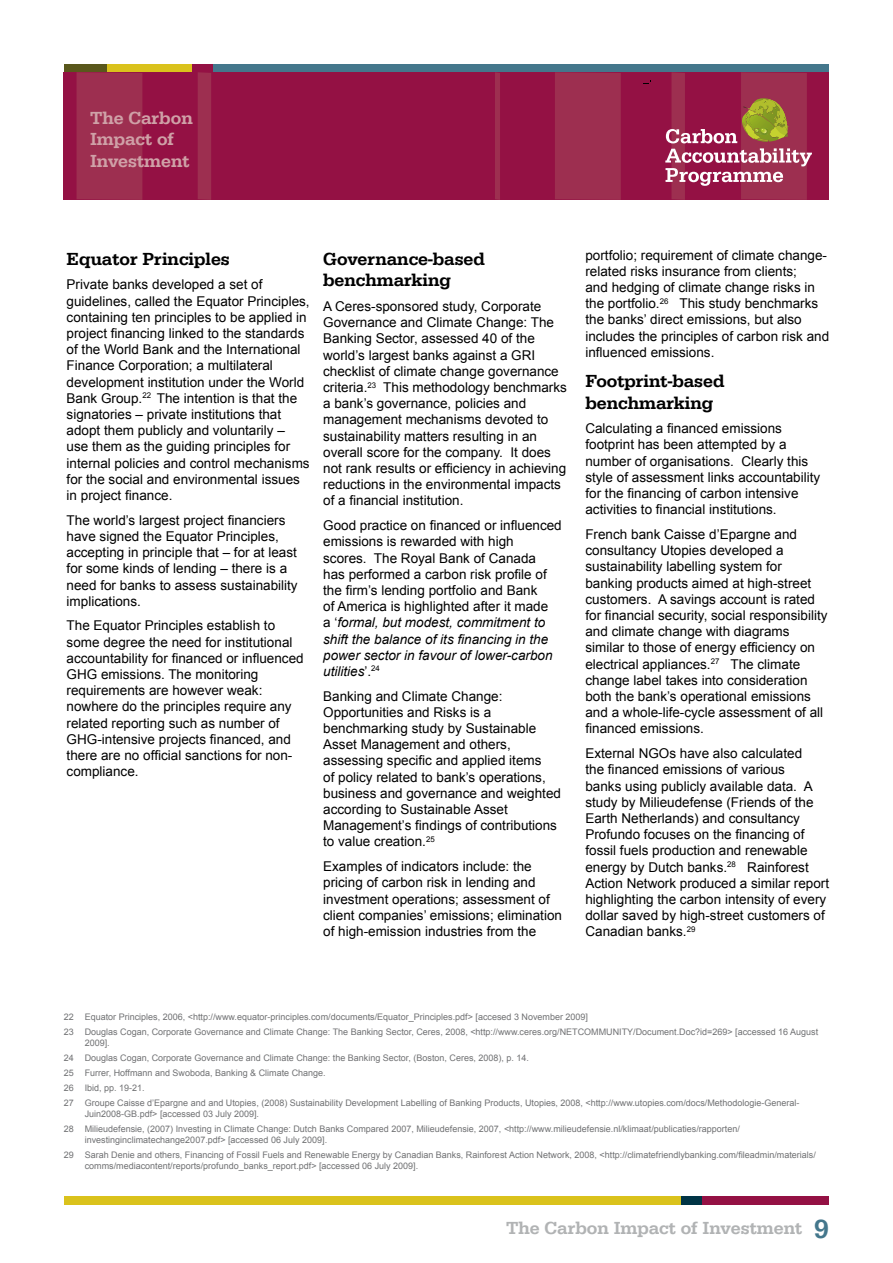
<style>
.page{position:relative;width:893px;height:1263px;background:#fff}
.page>*{position:absolute;margin:0;border:0;box-sizing:border-box;transform-origin:0 0}
.t1{font:500 27px "URW Egyptienne T";color:#44778c}
.t2{font:500 18px/21.6px "URW Egyptienne T";color:#000}
.t3{font:500 18px "URW Egyptienne T";color:#b1b3b4}
.t4{font:500 18px/21.6px "URW Egyptienne T";color:#cfa1a7}
.t5{font:13.5px/16.2px "Arial";color:#000}
.t6{font:9px/15px "Arial";color:#707173}
.s1{font-style:italic}
</style>
<div class="page">
<div style="left:213px;top:64px;width:616px;height:8px;background:#44778c"></div>
<div style="left:191px;top:64px;width:22px;height:8px;background:#941144"></div>
<div style="left:106px;top:64px;width:85px;height:8px;background:#dac21c"></div>
<div style="left:64px;top:64px;width:42px;height:8px;background:#59571c"></div>
<div style="left:702px;top:1196px;width:127px;height:8px;background:#941144"></div>
<div style="left:680px;top:1196px;width:22px;height:8px;background:#003445"></div>
<div style="left:64px;top:1196px;width:616px;height:8px;background:#dac21c"></div>
<div style="left:64px;top:72px;width:765px;height:128px;background:#941144"></div>
<div style="left:77px;top:72px;width:65px;height:128px;background:#9d2f50"></div>
<div style="left:198px;top:72px;width:13px;height:128px;background:#9d2f50"></div>
<svg style="left:495px;top:72px;width:5px;height:128px"></svg>
<div style="left:555px;top:72px;width:66px;height:128px;background:#9d2f50"></div>
<svg style="left:665px;top:72px;width:147px;height:128px"></svg>
<h2 class="t4" style="left:90px;top:107px;width:104px">The Carbon<br>Impact of<br>Investment</h2>
<h2 class="t2" style="left:67px;top:248px;width:165px">Equator Principles</h2>
<p class="t5" style="left:67px;top:277px;width:245px">Private banks developed a set of guidelines, called the Equator Principles, containing ten principles to be applied in project financing linked to the standards of the World Bank and the International Finance Corporation; a multilateral development institution under the World Bank Group.<sup>22</sup> The intention is that the signatories – private institutions that adopt them publicly and voluntarily – use them as the guiding principles for internal policies and control mechanisms for the social and environmental issues in project finance.</p>
<p class="t5" style="left:67px;top:512px;width:233px">The world’s largest project financiers have signed the Equator Principles, accepting in principle that – for at least for some kinds of lending – there is a need for banks to assess sustainability implications.</p>
<p class="t5" style="left:67px;top:618px;width:239px">The Equator Principles establish to some degree the need for institutional accountability for financed or influenced GHG emissions. The monitoring requirements are however weak: nowhere do the principles require any related reporting such as number of GHG-intensive projects financed, and there are no official sanctions for non&shy;compliance.</p>
<h2 class="t2" style="left:323px;top:248px;width:163px">Governance-based benchmarking</h2>
<p class="t5" style="left:323px;top:298px;width:245px">A Ceres-sponsored study, Corporate Governance and Climate Change: The Banking Sector, assessed 40 of the world’s largest banks against a GRI checklist of climate change governance criteria.<sup>23</sup> This methodology benchmarks a bank’s governance, policies and management mechanisms devoted to sustainability matters resulting in an overall score for the company. It does not rank results or efficiency in achieving reductions in the environmental impacts of a financial institution.</p>
<p class="t5" style="left:323px;top:517px;width:240px">Good practice on financed or influenced emissions is rewarded with high<br>scores. The Royal Bank of Canada<br>has performed a carbon risk profile of the firm’s lending portfolio and Bank<br>of America is highlighted after it made<br>a ‘<span class="s1">formal, but modest, commitment to shift the balance of its financing in the power sector in favour of lower-carbon utilities</span>’.<sup>24</sup></p>
<p class="t5" style="left:323px;top:688px;width:239px">Banking and Climate Change:<br>Opportunities and Risks is a benchmarking study by Sustainable Asset Management and others, assessing specific and applied items<br>of policy related to bank’s operations, business and governance and weighted according to Sustainable Asset Management’s findings of contributions to value creation.<sup>25</sup></p>
<p class="t5" style="left:323px;top:858px;width:240px">Examples of indicators include: the pricing of carbon risk in lending and investment operations; assessment of client companies’ emissions; elimination of high-emission industries from the</p>
<p class="t5" style="left:585px;top:247px;width:245px">portfolio; requirement of climate change&shy;related risks insurance from clients;<br>and hedging of climate change risks in the portfolio.<sup>26</sup> This study benchmarks the banks’ direct emissions, but also includes the principles of carbon risk and influenced emissions.</p>
<h2 class="t2" style="left:585px;top:370px;width:141px">Footprint-based benchmarking</h2>
<p class="t5" style="left:585px;top:421px;width:236px">Calculating a financed emissions footprint has been attempted by a number of organisations. Clearly this style of assessment links accountability for the financing of carbon intensive activities to financial institutions.</p>
<p class="t5" style="left:585px;top:526px;width:244px">French bank Caisse d’Epargne and consultancy Utopies developed a sustainability labelling system for banking products aimed at high-street customers. A savings account is rated for financial security, social responsibility and climate change with diagrams similar to those of energy efficiency on electrical appliances.<sup>27</sup> The climate change label takes into consideration both the bank’s operational emissions and a whole-life-cycle assessment of all financed emissions.</p>
<p class="t5" style="left:585px;top:745px;width:245px">External NGOs have also calculated<br>the financed emissions of various<br>banks using publicly available data. A study by Milieudefense (Friends of the Earth Netherlands) and consultancy Profundo focuses on the financing of fossil fuels production and renewable energy by Dutch banks.<sup>28</sup> Rainforest Action Network produced a similar report highlighting the carbon intensity of every dollar saved by high-street customers of Canadian banks.<sup>29</sup></p>
<p class="t6" style="left:64px;top:1010px;width:756px">22 Equator Principles, 2006, &lt;http://www.equator-principles.com/documents/Equator_Principles.pdf&gt; [accesed 3 November 2009]<br>23 Douglas Cogan, Corporate Governance and Climate Change: The Banking Sector, Ceres, 2008, &lt;http://www.ceres.org/NETCOMMUNITY/Document.Doc?id=269&gt; [accessed 16 August</p>
<p class="t6" style="left:64px;top:1036px;width:737px;text-indent:21px">2009].<br>24 Douglas Cogan, Corporate Governance and Climate Change: the Banking Sector, (Boston, Ceres, 2008), p. 14.<br>25 Furrer, Hoffmann and Swoboda, Banking &amp; Climate Change.<br>26 Ibid, pp. 19-21.<br>27 Groupe Caisse d’Epargne and and Utopies, (2008) Sustainability Development Labelling of Banking Products, Utopies, 2008, &lt;http://www.utopies.com/docs/Methodologie-General-</p>
<p class="t6" style="left:64px;top:1106px;width:678px;text-indent:21px">Juin2008-GB.pdf&gt; [accessed 03 July 2009].<br>28 Milieudefensie, (2007) Investing in Climate Change: Dutch Banks Compared 2007, Milieudefensie, 2007, &lt;http://www.milieudefensie.nl/klimaat/publicaties/rapporten/</p>
<p class="t6" style="left:64px;top:1132px;width:754px;text-indent:21px">investinginclimatechange2007.pdf&gt; [accessed 06 July 2009].<br>29 Sarah Denie and others, Financing of Fossil Fuels and Renewable Energy by Canadian Banks, Rainforest Action Network, 2008, &lt;http://climatefriendlybanking.com/fileadmin/materials/</p>
<p class="t6" style="left:85px;top:1158px;width:335px">comms/mediacontent/reports/profundo_banks_report.pdf&gt; [accessed 06 July 2009].</p>
<h2 class="t3" style="left:506px;top:1217px;width:298px">The Carbon Impact of Investment</h2>
<h1 class="t1" style="left:814px;top:1213px;width:16px">9</h1>
</div>
